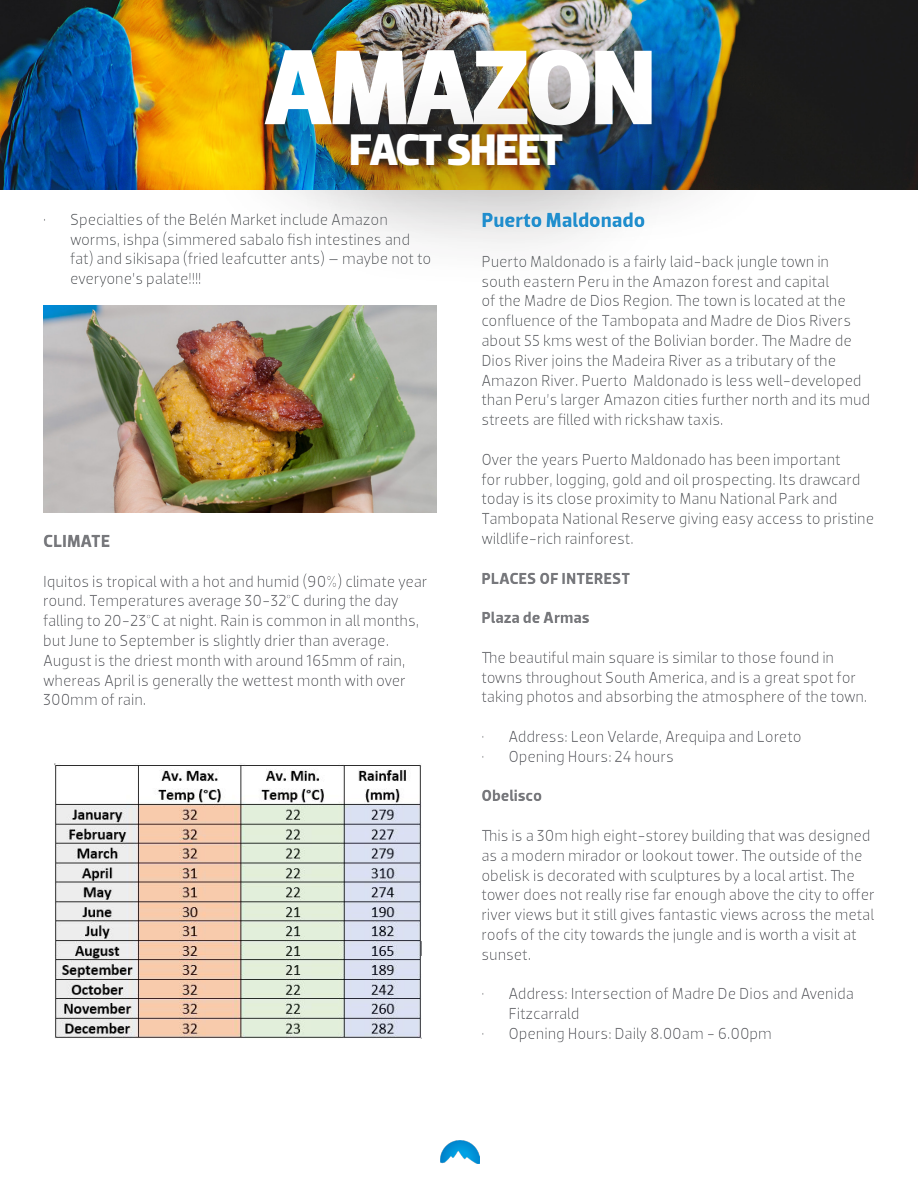
<style>
.page{position:relative;width:918px;height:1188px;background:#fff}
.page>*{position:absolute;margin:0;border:0;box-sizing:border-box;transform-origin:0 0}
.t1{font:700 108px "Dobra";letter-spacing:-.045em;color:#fff}
.t2{font:700 45px "Dobra";letter-spacing:-.04em;color:#fff}
.t3{font:700 21px "Dobra";color:#218ecd}
.t4{font:700 18px "Dobra";color:#77787c}
.t5{font:16.5px/19.8px "Dobra";color:#77787c}
.t6{font:16.5px/19.8px "Dobra";color:#76787b}
.t7{font:700 16.5px "Dobra";color:#77787c}
</style>
<div class="page">
<img style="left:441px;top:1140px;width:38px;height:23px">
<img style="left:0;top:0;width:918px;height:190px">
<div style="left:208px;top:0;width:567px;height:249px;background:#231f20;opacity:.75"></div>
<div style="left:292px;top:70px;width:384px;height:219px;background:#231f20;opacity:.75"></div>
<img style="left:43px;top:305px;width:394px;height:208px">
<img style="left:54px;top:763px;width:367px;height:276px">
<h1 class="t1" style="left:263px;top:24px;width:395px">AMAZON</h1>
<h2 class="t2" style="left:349px;top:124px;width:216px">FACT SHEET</h2>
<p class="t6" style="left:70px;top:209px;width:363px;text-indent:-27px">• Specialties of the Belén Market include Amazon worms, ishpa (simmered sabalo fish intestines and fat) and sikisapa (fried leafcutter ants) – maybe not to everyone’s palate!!!!</p>
<p class="t4" style="left:43px;top:530px;width:69px">CLIMATE</p>
<p class="t5" style="left:43px;top:571px;width:386px">Iquitos is tropical with a hot and humid (90%) climate year round. Temperatures average 30-32°C during the day falling to 20-23°C at night. Rain is common in all months, but June to September is slightly drier than average.<br>August is the driest month with around 165mm of rain, whereas April is generally the wettest month with over 300mm of rain.</p>
<p class="t3" style="left:481px;top:208px;width:165px">Puerto Maldonado</p>
<p class="t6" style="left:481px;top:251px;width:390px">Puerto Maldonado is a fairly laid-back jungle town in south eastern Peru in the Amazon forest and capital<br>of the Madre de Dios Region. The town is located at the confluence of the Tambopata and Madre de Dios Rivers about 55 kms west of the Bolivian border. The Madre de Dios River joins the Madeira River as a tributary of the Amazon River. Puerto Maldonado is less well-developed than Peru’s larger Amazon cities further north and its mud streets are filled with rickshaw taxis.</p>
<p class="t6" style="left:481px;top:449px;width:394px">Over the years Puerto Maldonado has been important<br>for rubber, logging, gold and oil prospecting. Its drawcard today is its close proximity to Manu National Park and Tambopata National Reserve giving easy access to pristine wildlife-rich rainforest.</p>
<p class="t7" style="left:481px;top:568px;width:150px">PLACES OF INTEREST</p>
<p class="t7" style="left:481px;top:608px;width:110px">Plaza de Armas</p>
<p class="t5" style="left:481px;top:647px;width:387px">The beautiful main square is similar to those found in towns throughout South America, and is a great spot for taking photos and absorbing the atmosphere of the town.</p>
<p class="t5" style="left:481px;top:727px;width:322px">• Address: Leon Velarde, Arequipa and Loreto</p>
<p class="t5" style="left:481px;top:746px;width:194px">• Opening Hours: 24 hours</p>
<p class="t7" style="left:481px;top:786px;width:62px">Obelisco</p>
<p class="t5" style="left:481px;top:826px;width:395px">This is a 30m high eight-storey building that was designed as a modern mirador or lookout tower. The outside of the obelisk is decorated with sculptures by a local artist. The tower does not really rise far enough above the city to offer river views but it still gives fantastic views across the metal roofs of the city towards the jungle and is worth a visit at sunset.</p>
<p class="t5" style="left:508px;top:984px;width:347px;text-indent:-27px">• Address: Intersection of Madre De Dios and Avenida<br>Fitzcarrald</p>
<p class="t5" style="left:481px;top:1024px;width:292px">• Opening Hours: Daily 8.00am - 6.00pm</p>
</div>
